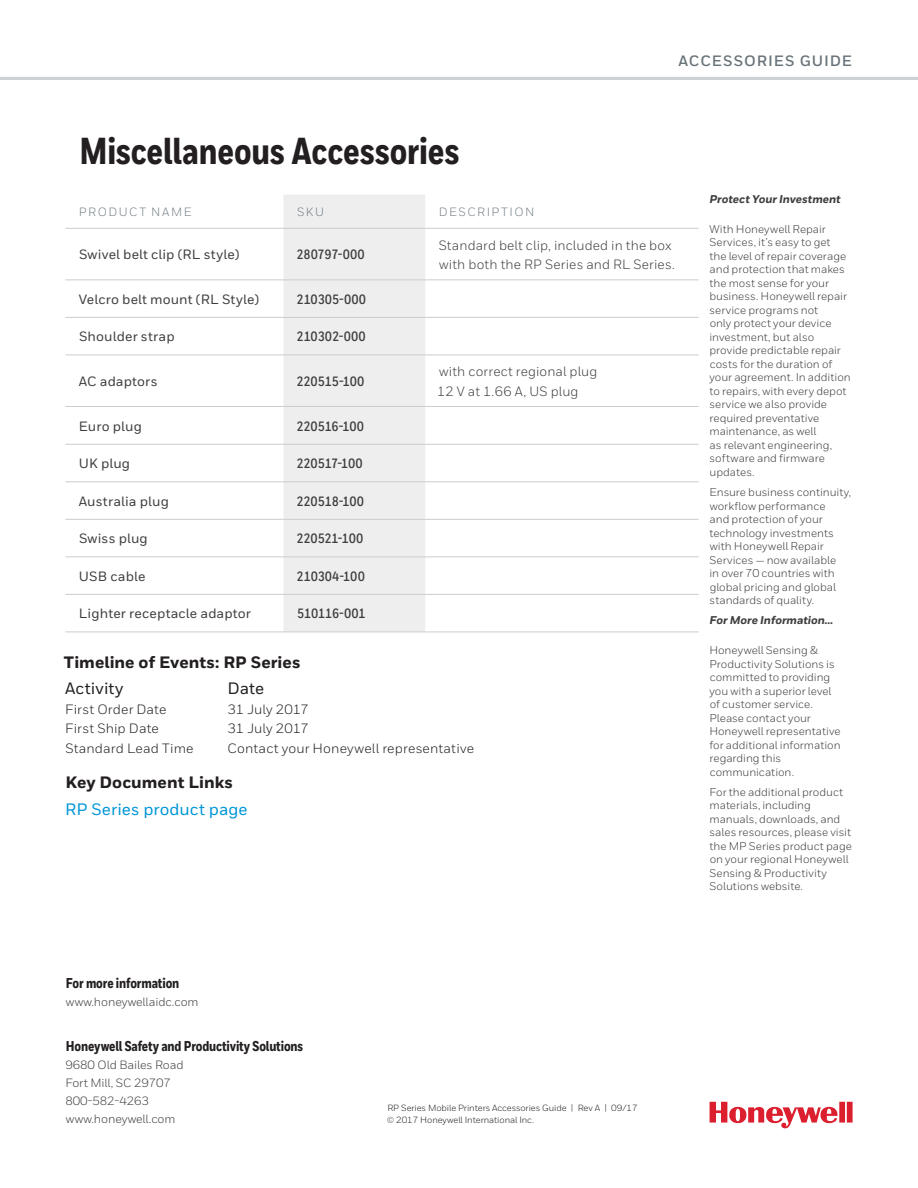
<style>
.page{position:relative;width:918px;height:1188px;background:#fff}
.page>*{position:absolute;margin:0;border:0;box-sizing:border-box;transform-origin:0 0}
.Heading_1{font:800 37.5px "Honeywell Cond";color:#231f20}
.t1{font:800 16.5px "Honeywell Sans";color:#231f20}
.t2{font:500 16.5px "Honeywell Sans";color:#0196d7}
.t3{font:500 16.5px "Honeywell Sans";letter-spacing:.005em;color:#231f20}
.t4{font:700 15px "Honeywell Sans";letter-spacing:.06em;color:#687379}
.Cover__Address_Block{font:800 14.25px "Honeywell Cond";letter-spacing:-.01em;color:#231f20}
.Table__Product_Name{font:500 13.5px "Honeywell Sans";letter-spacing:.01em;color:#3e3e3f}
.Table__Body{font:13.5px/19.5px "Honeywell Sans";letter-spacing:.01em;color:#3e3e3f}
.Table__SKU_Number{font:700 13.5px "Honeywell Cond";letter-spacing:-.015em;color:#3e3e3f}
.t5{font:13.5px "Honeywell Sans";letter-spacing:.01em;color:#231f20}
.Cover__Address_Block-2{font:12px "Honeywell Sans";letter-spacing:-.01em;color:#3e3e3f}
.Table__Header{font:12px "Honeywell Sans";letter-spacing:.125em;color:#748086}
.t6{font:11.25px/13.5px "Honeywell Sans";color:#3e3e3f}
.t7{font:italic 800 11.25px "Honeywell Sans";letter-spacing:-.005em;color:#3e3e3f}
.Cover__Copyright{font:9px "Honeywell Sans";letter-spacing:-.01em;color:#231f20}
</style>
<div class="page">
<hr style="left:0;top:77px;width:918px;height:3px;background:#cbd1d5">
<div style="left:284px;top:195px;width:141px;height:437px;background:#eeeeef"></div>
<hr style="left:284px;top:279px;width:141px;height:1px;background:#cbccce">
<hr style="left:425px;top:279px;width:274px;height:1px;background:#cbccce">
<hr style="left:65px;top:317px;width:218px;height:1px;background:#cbccce">
<hr style="left:284px;top:317px;width:141px;height:1px;background:#cbccce">
<hr style="left:425px;top:317px;width:274px;height:1px;background:#cbccce">
<hr style="left:65px;top:355px;width:218px;height:1px;background:#cbccce">
<hr style="left:284px;top:355px;width:141px;height:1px;background:#cbccce">
<hr style="left:425px;top:355px;width:274px;height:1px;background:#cbccce">
<hr style="left:65px;top:406px;width:218px;height:1px;background:#cbccce">
<hr style="left:284px;top:406px;width:141px;height:1px;background:#cbccce">
<hr style="left:425px;top:406px;width:274px;height:1px;background:#cbccce">
<hr style="left:65px;top:444px;width:218px;height:1px;background:#cbccce">
<hr style="left:284px;top:444px;width:141px;height:1px;background:#cbccce">
<hr style="left:425px;top:444px;width:274px;height:1px;background:#cbccce">
<hr style="left:65px;top:481px;width:218px;height:1px;background:#cbccce">
<hr style="left:284px;top:481px;width:141px;height:1px;background:#cbccce">
<hr style="left:425px;top:481px;width:274px;height:1px;background:#cbccce">
<hr style="left:65px;top:519px;width:218px;height:1px;background:#cbccce">
<hr style="left:284px;top:519px;width:141px;height:1px;background:#cbccce">
<hr style="left:425px;top:519px;width:274px;height:1px;background:#cbccce">
<hr style="left:65px;top:556px;width:218px;height:1px;background:#cbccce">
<hr style="left:284px;top:556px;width:141px;height:1px;background:#cbccce">
<hr style="left:425px;top:556px;width:274px;height:1px;background:#cbccce">
<hr style="left:65px;top:594px;width:218px;height:1px;background:#cbccce">
<hr style="left:284px;top:594px;width:141px;height:1px;background:#cbccce">
<hr style="left:425px;top:594px;width:274px;height:1px;background:#cbccce">
<hr style="left:65px;top:632px;width:218px;height:1px;background:#cbccce">
<hr style="left:284px;top:632px;width:141px;height:1px;background:#cbccce">
<hr style="left:425px;top:632px;width:274px;height:1px;background:#cbccce">
<hr style="left:65px;top:228px;width:218px;height:1px;background:#cbccce">
<hr style="left:65px;top:279px;width:218px;height:1px;background:#cbccce">
<hr style="left:425px;top:228px;width:274px;height:1px;background:#cbccce">
<hr style="left:284px;top:228px;width:141px;height:1px;background:#cbccce">
<svg style="left:710px;top:1102px;width:143px;height:27px"></svg>
<p class="Heading_1" style="left:80px;top:128px;width:381px">Miscellaneous Accessories</p>
<h3 class="t4" style="left:678px;top:52px;width:175px">ACCESSORIES GUIDE</h3>
<p class="Table__Header" style="left:79px;top:204px;width:114px">PRODUCT NAME</p>
<p class="Table__Header" style="left:297px;top:205px;width:28px">SKU</p>
<p class="Table__Header" style="left:439px;top:204px;width:97px">DESCRIPTION</p>
<p class="Table__Product_Name" style="left:79px;top:246px;width:162px">Swivel belt clip (RL style)</p>
<p class="Table__SKU_Number" style="left:297px;top:246px;width:70px">280797-000</p>
<p class="Table__Body" style="left:439px;top:235px;width:238px">Standard belt clip, included in the box with both the RP Series and RL Series.</p>
<p class="Table__Product_Name" style="left:79px;top:291px;width:182px">Velcro belt mount (RL Style)</p>
<p class="Table__SKU_Number" style="left:297px;top:291px;width:71px">210305-000</p>
<p class="Table__Product_Name" style="left:79px;top:329px;width:97px">Shoulder strap</p>
<p class="Table__SKU_Number" style="left:297px;top:329px;width:71px">210302-000</p>
<p class="Table__Product_Name" style="left:79px;top:373px;width:80px">AC adaptors</p>
<p class="Table__SKU_Number" style="left:297px;top:373px;width:69px">220515-100</p>
<p class="Table__Body" style="left:437px;top:362px;width:162px">with correct regional plug<br>12 V at 1.66 A, US plug</p>
<p class="Table__Product_Name" style="left:79px;top:418px;width:65px">Euro plug</p>
<p class="Table__SKU_Number" style="left:297px;top:418px;width:69px">220516-100</p>
<p class="Table__Product_Name" style="left:79px;top:455px;width:53px">UK plug</p>
<p class="Table__SKU_Number" style="left:297px;top:455px;width:68px">220517-100</p>
<p class="Table__Product_Name" style="left:79px;top:493px;width:92px">Australia plug</p>
<p class="Table__SKU_Number" style="left:297px;top:493px;width:69px">220518-100</p>
<p class="Table__Product_Name" style="left:79px;top:531px;width:70px">Swiss plug</p>
<p class="Table__SKU_Number" style="left:297px;top:530px;width:68px">220521-100</p>
<p class="Table__Product_Name" style="left:79px;top:568px;width:68px">USB cable</p>
<p class="Table__SKU_Number" style="left:297px;top:568px;width:70px">210304-100</p>
<p class="Table__Product_Name" style="left:79px;top:606px;width:174px">Lighter receptacle adaptor</p>
<p class="Table__SKU_Number" style="left:297px;top:606px;width:70px">510116-001</p>
<p class="t1" style="left:64px;top:652px;width:238px">Timeline of Events: RP Series</p>
<p class="t3" style="left:65px;top:679px;width:60px">Activity</p>
<p class="t3" style="left:227px;top:679px;width:38px">Date</p>
<p class="t5" style="left:65px;top:701px;width:103px">First Order Date</p>
<p class="t5" style="left:227px;top:701px;width:83px">31 July 2017</p>
<p class="t5" style="left:65px;top:721px;width:95px">First Ship Date</p>
<p class="t5" style="left:227px;top:721px;width:83px">31 July 2017</p>
<p class="t5" style="left:65px;top:740px;width:130px">Standard Lead Time</p>
<p class="t5" style="left:227px;top:740px;width:248px">Contact your Honeywell representative</p>
<p class="t1" style="left:65px;top:773px;width:169px">Key Document Links</p>
<p class="t2" style="left:65px;top:799px;width:184px">RP Series product page</p>
<p class="Cover__Address_Block" style="left:66px;top:974px;width:115px">For more information</p>
<p class="Cover__Address_Block-2" style="left:66px;top:994px;width:134px">www.honeywellaidc.com</p>
<p class="Cover__Address_Block" style="left:66px;top:1037px;width:239px">Honeywell Safety and Productivity Solutions</p>
<p class="Cover__Address_Block-2" style="left:65px;top:1057px;width:120px">9680 Old Bailes Road</p>
<p class="Cover__Address_Block-2" style="left:65px;top:1075px;width:107px">Fort Mill, SC 29707</p>
<p class="Cover__Address_Block-2" style="left:65px;top:1093px;width:85px">800-582-4263</p>
<p class="Cover__Address_Block-2" style="left:66px;top:1111px;width:111px">www.honeywell.com</p>
<p class="Cover__Copyright" style="left:387px;top:1102px;width:252px">RP Series Mobile Printers Accessories Guide | Rev A | 09/17</p>
<p class="Cover__Copyright" style="left:387px;top:1114px;width:149px">© 2017 Honeywell International Inc.</p>
<p class="t7" style="left:710px;top:192px;width:133px">Protect Your Investment</p>
<p class="t6" style="left:709px;top:222px;width:143px">With Honeywell Repair<br>Services, it’s easy to get<br>the level of repair coverage and protection that makes the most sense for your business. Honeywell repair service programs not<br>only protect your device investment, but also provide predictable repair costs for the duration of your agreement. In addition to repairs, with every depot service we also provide required preventative maintenance, as well<br>as relevant engineering, software and firmware updates.</p>
<p class="t6" style="left:709px;top:485px;width:144px">Ensure business continuity, workflow performance<br>and protection of your technology investments with Honeywell Repair<br>Services — now available<br>in over 70 countries with global pricing and global standards of quality.</p>
<p class="t7" style="left:710px;top:614px;width:125px">For More Information…</p>
<p class="t6" style="left:709px;top:643px;width:133px">Honeywell Sensing &amp;<br>Productivity Solutions is committed to providing you with a superior level of customer service.<br>Please contact your<br>Honeywell representative for additional information regarding this communication.</p>
<p class="t6" style="left:709px;top:785px;width:144px">For the additional product materials, including manuals, downloads, and sales resources, please visit the MP Series product page on your regional Honeywell<br>Sensing &amp; Productivity<br>Solutions website.</p>
</div>
